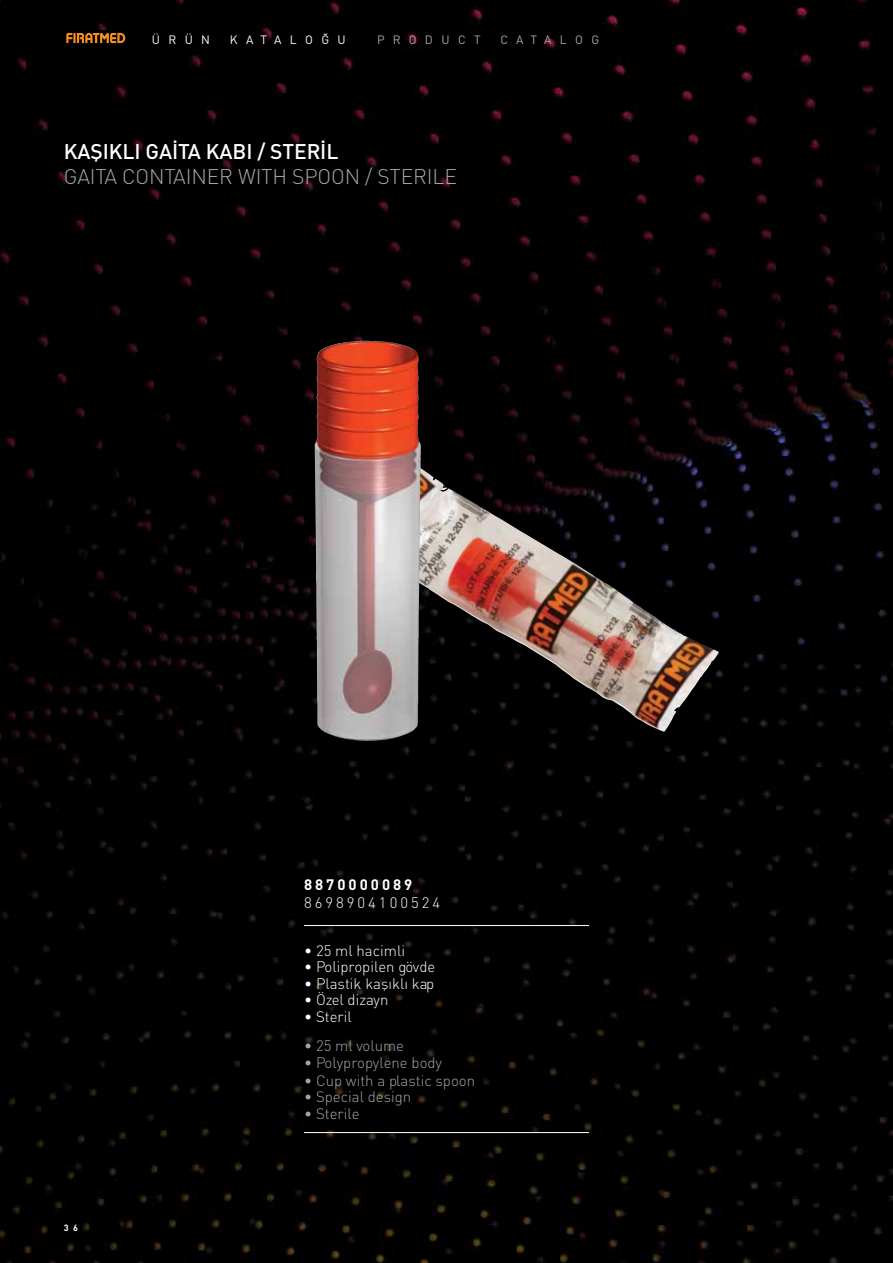
<style>
.page{position:relative;width:893px;height:1263px;background:#000}
.page>*{position:absolute;margin:0;border:0;box-sizing:border-box;transform-origin:0 0}
.t1{font:21px "DINT Light Tr";letter-spacing:-.005em;color:#a1a6ab}
.t2{font:21px "DIN Medium Tr";letter-spacing:-.005em;color:#fff}
.t3{font:15px "DINT Light Tr";color:#a1a6ab}
.t4{font:15px "DINT Light Tr";color:#fff}
.t5{font:15px "DINT Light Tr";letter-spacing:.2em;color:#fff}
.t6{font:15px "DINT Bold Tr";letter-spacing:.2em;color:#fff}
.t7{font:12px "DIN Tr";letter-spacing:.7em;color:#a1a6ab}
.t8{font:12px "DIN Tr";letter-spacing:.7em;color:#fff}
.t9{font:9px "DINT Bold Tr";color:#fff}
</style>
<div class="page">
<hr style="left:304px;top:1132px;width:285px;height:1px;background:#fff">
<hr style="left:304px;top:925px;width:285px;height:1px;background:#fff">
<svg style="left:64px;top:31px;width:64px;height:14px"></svg>
<svg style="left:66px;top:33px;width:59px;height:10px"></svg>
<img style="left:415px;top:464px;width:304px;height:268px">
<img style="left:315px;top:341px;width:100px;height:400px">
<p class="t8" style="left:152px;top:32px;width:60px">ÜRÜN</p>
<p class="t8" style="left:230px;top:32px;width:117px">KATALOĞU</p>
<p class="t7" style="left:377px;top:32px;width:105px">PRODUCT</p>
<p class="t7" style="left:500px;top:32px;width:100px">CATALOG</p>
<h1 class="t2" style="left:64px;top:138px;width:276px">KAŞIKLI GAİTA KABI / STERİL</h1>
<h1 class="t1" style="left:64px;top:164px;width:395px">GAITA CONTAINER WITH SPOON / STERILE</h1>
<p class="t6" style="left:304px;top:875px;width:110px">8870000089</p>
<p class="t5" style="left:304px;top:893px;width:138px">8698904100524</p>
<p class="t9" style="left:64px;top:1222px;width:16px">3 6</p>
<p class="t4" style="left:304px;top:941px;width:103px">• 25 ml hacimli</p>
<p class="t4" style="left:304px;top:957px;width:133px">• Polipropilen gövde</p>
<p class="t4" style="left:304px;top:974px;width:132px">• Plastik kaşıklı kap</p>
<p class="t4" style="left:304px;top:990px;width:86px">• Özel dizayn</p>
<p class="t4" style="left:304px;top:1007px;width:49px">• Steril</p>
<p class="t3" style="left:304px;top:1036px;width:102px">• 25 ml volume</p>
<p class="t3" style="left:304px;top:1053px;width:139px">• Polypropylene body</p>
<p class="t3" style="left:304px;top:1071px;width:173px">• Cup with a plastic spoon</p>
<p class="t3" style="left:304px;top:1087px;width:109px">• Special design</p>
<p class="t3" style="left:304px;top:1104px;width:57px">• Sterile</p>
</div>
